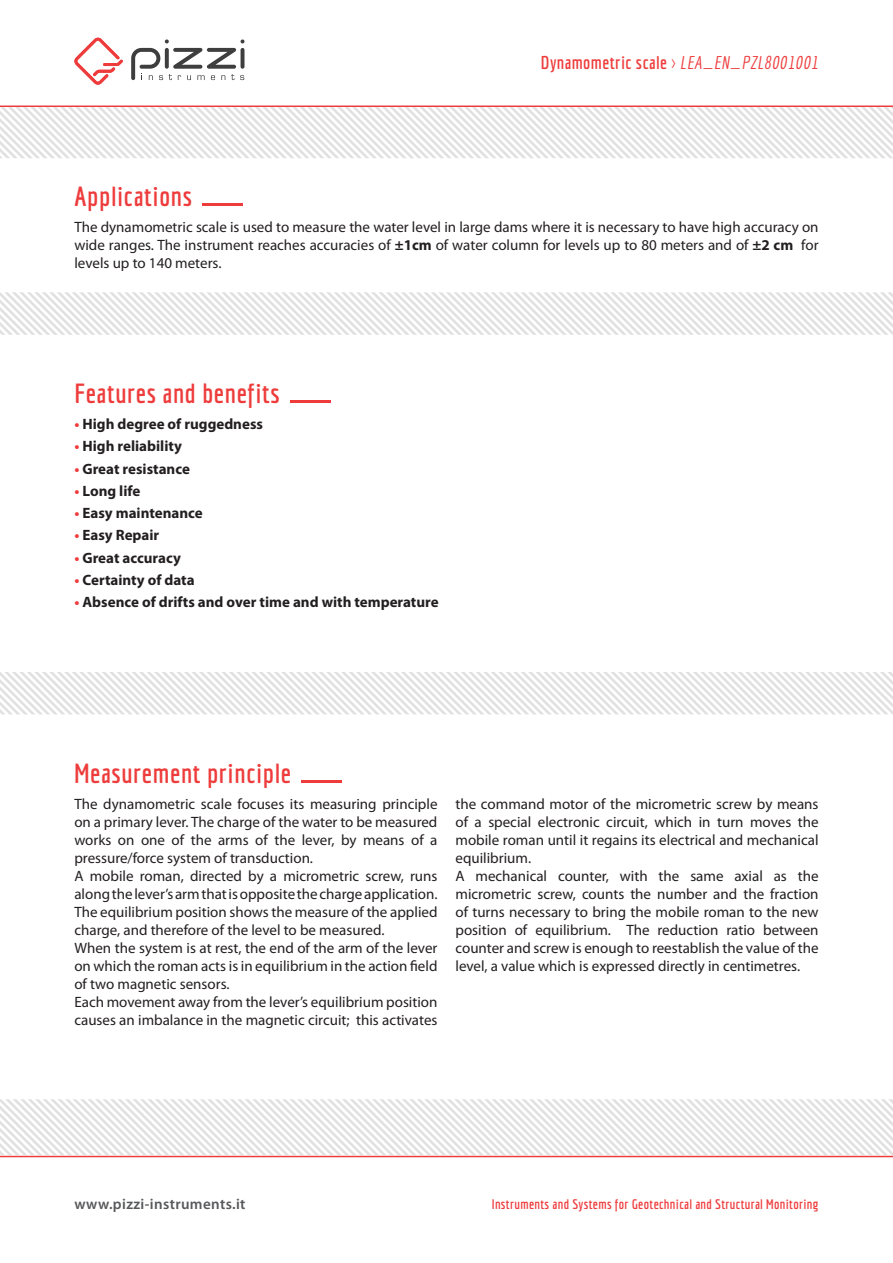
<style>
.page{position:relative;width:893px;height:1263px;background:#fff}
.page>*{position:absolute;margin:0;border:0;box-sizing:border-box;transform-origin:0 0}
.t1{font:700 27px "Economica";letter-spacing:.025em;color:#ee3c3c}
.t2{font:700 18px "Economica";letter-spacing:.025em;color:#ee3c3c}
.t3{font:15px/18px "Myriad Pro";color:#231f20}
.t4{font:700 15px "Myriad Pro";color:#231f20}
.t5{font:600 15px "Myriad Pro";letter-spacing:.025em;color:#57585a}
.t6{font:700 13.5px "Economica";letter-spacing:.025em;color:#ee3c3c}
.s1{font-weight:400}
.s2{font-weight:400;font-style:italic}
.s3{font-weight:700}
.s4{color:#ee3c3c}
</style>
<div class="page">
<svg style="left:0;top:37px;width:893px;height:70px"></svg>
<svg style="left:0;top:1156px;width:893px;height:2px;background:#f48383"></svg>
<svg style="left:131px;top:39px;width:113px;height:41px"></svg>
<svg style="left:74px;top:38px;width:49px;height:47px"></svg>
<svg style="left:0;top:107px;width:893px;height:51px"></svg>
<svg style="left:0;top:1099px;width:893px;height:56px"></svg>
<svg style="left:0;top:672px;width:893px;height:42px"></svg>
<svg style="left:0;top:292px;width:893px;height:43px"></svg>
<p class="t2" style="left:541px;top:52px;width:279px">Dynamometric scale <span class="s1">&gt;</span> <span class="s2">LEA_EN_PZL8001001</span></p>
<h1 class="t1" style="left:74px;top:180px;width:173px">Applications _</h1>
<p class="t3" style="left:74px;top:218px;width:746px;text-align:justify">The dynamometric scale is used to measure the water level in large dams where it is necessary to have high accuracy on wide ranges. The instrument reaches accuracies of <span class="s3">±1cm</span> of water column for levels up to 80 meters and of <span class="s3">±2 cm</span> for levels up to 140 meters.</p>
<h1 class="t1" style="left:74px;top:378px;width:261px">Features and benefits _</h1>
<p class="t4" style="left:74px;top:416px;width:190px"><span class="s4">•</span> High degree of ruggedness</p>
<p class="t4" style="left:74px;top:438px;width:109px"><span class="s4">•</span> High reliability</p>
<p class="t4" style="left:74px;top:460px;width:117px"><span class="s4">•</span> Great resistance</p>
<p class="t4" style="left:74px;top:482px;width:67px"><span class="s4">•</span> Long life</p>
<p class="t4" style="left:74px;top:505px;width:130px"><span class="s4">•</span> Easy maintenance</p>
<p class="t4" style="left:74px;top:527px;width:86px"><span class="s4">•</span> Easy Repair</p>
<p class="t4" style="left:74px;top:549px;width:108px"><span class="s4">•</span> Great accuracy</p>
<p class="t4" style="left:74px;top:571px;width:122px"><span class="s4">•</span> Certainty of data</p>
<p class="t4" style="left:74px;top:594px;width:366px"><span class="s4">•</span> Absence of drifts and over time and with temperature</p>
<h1 class="t1" style="left:74px;top:757px;width:272px">Measurement principle _</h1>
<p class="t3" style="left:74px;top:795px;width:365px">The dynamometric scale focuses its measuring principle on a primary lever. The charge of the water to be measured works on one of the arms of the lever, by means of a pressure/force system of transduction.<br>A mobile roman, directed by a micrometric screw, runs along the lever’s arm that is opposite the charge application.<br>The equilibrium position shows the measure of the applied charge, and therefore of the level to be measured.<br>When the system is at rest, the end of the arm of the lever on which the roman acts is in equilibrium in the action field of two magnetic sensors.<br>Each movement away from the lever’s equilibrium position causes an imbalance in the magnetic circuit; this activates</p>
<p class="t3" style="left:455px;top:795px;width:365px">the command motor of the micrometric screw by means of a special electronic circuit, which in turn moves the mobile roman until it regains its electrical and mechanical equilibrium.<br>A mechanical counter, with the same axial as the micrometric screw, counts the number and the fraction of turns necessary to bring the mobile roman to the new position of equilibrium. The reduction ratio between counter and screw is enough to reestablish the value of the level, a value which is expressed directly in centimetres.</p>
<p class="t5" style="left:74px;top:1196px;width:173px">www.pizzi-instruments.it</p>
<p class="t6" style="left:492px;top:1196px;width:328px">Instruments and Systems for Geotechnical and Structural Monitoring</p>
</div>
